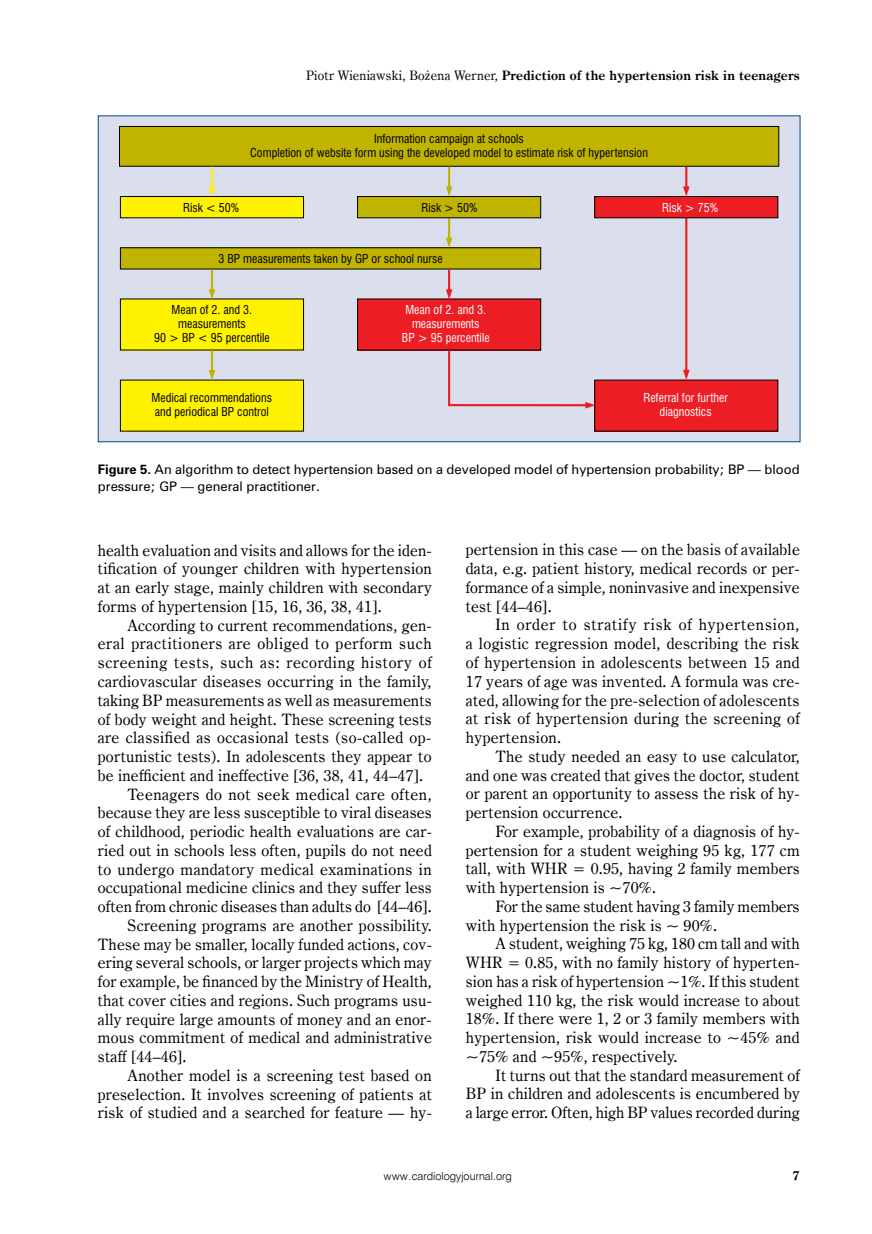
<style>
.page{position:relative;width:872px;height:1234px;background:#fff}
.page>*{position:absolute;margin:0;border:0;box-sizing:border-box;transform-origin:0 0}
.t1{font:15.75px/18.8px "Century Oldst EU";letter-spacing:.015em;color:#000;text-align:justify}
.t2{font:15.75px "Century Oldst EU";letter-spacing:.04em;color:#000}
.t3{font:15.75px "Century Oldst EU";letter-spacing:.045em;color:#000}
.t4{font:700 13.05px "Century Oldst EU";letter-spacing:.015em;color:#000}
.t5{font:700 12.75px "Century Oldst EU";color:#000}
.t6{font:12px/14.4px "Swis 721 Cn EU";color:#000;text-align:center}
.t7{font:12px/17.2px "Zurich PL";color:#000}
.t8{font:12px/14.4px "Swis 721 Cn EU";color:#fff;text-align:center}
.t9{font:10.95px "Swis 721 Lt EU";color:#000}
.s1{font-weight:400}
.s2{font-weight:700}
</style>
<div class="page">
<div style="left:98px;top:116px;width:702px;height:325px;background:#dbdeed"></div>
<svg style="left:683px;top:218px;width:6px;height:161px"></svg>
<svg style="left:446px;top:218px;width:6px;height:29px"></svg>
<div style="left:119px;top:126px;width:659px;height:40px;background:#c1b400"></div>
<div style="left:119px;top:126px;width:660px;height:41px;border:1px solid #000"></div>
<div style="left:357px;top:196px;width:183px;height:22px;background:#c1b400"></div>
<div style="left:357px;top:196px;width:184px;height:22px;border:1px solid #000"></div>
<div style="left:595px;top:196px;width:183px;height:22px;background:#ed1d24"></div>
<div style="left:594px;top:196px;width:184px;height:22px;border:1px solid #000"></div>
<div style="left:120px;top:196px;width:183px;height:22px;background:#fff200"></div>
<div style="left:120px;top:196px;width:184px;height:22px;border:1px solid #000"></div>
<svg style="left:209px;top:167px;width:6px;height:29px"></svg>
<svg style="left:446px;top:167px;width:6px;height:29px"></svg>
<svg style="left:683px;top:167px;width:6px;height:29px"></svg>
<div style="left:357px;top:299px;width:183px;height:51px;background:#ed1d24"></div>
<div style="left:595px;top:380px;width:183px;height:51px;background:#ed1d24"></div>
<div style="left:120px;top:248px;width:420px;height:21px;background:#c1b400"></div>
<div style="left:120px;top:247px;width:421px;height:22px;border:1px solid #000"></div>
<div style="left:120px;top:299px;width:183px;height:51px;background:#fff200"></div>
<div style="left:120px;top:380px;width:183px;height:51px;background:#fff200"></div>
<svg style="left:209px;top:270px;width:6px;height:29px"></svg>
<svg style="left:209px;top:350px;width:6px;height:30px"></svg>
<svg style="left:446px;top:270px;width:6px;height:29px"></svg>
<svg style="left:448px;top:350px;width:147px;height:58px"></svg>
<p class="t4" style="left:306px;top:68px;width:495px"><span class="s1">Piotr Wieniawski, Bożena Werner,</span> Prediction of the hypertension risk in teenagers</p>
<p class="t6" style="left:250px;top:131px;width:399px">Information campaign at schools<br>Completion of website form using the developed model to estimate risk of hypertension</p>
<p class="t6" style="left:183px;top:200px;width:58px">Risk &lt; 50%</p>
<p class="t6" style="left:421px;top:200px;width:58px">Risk &gt; 50%</p>
<p class="t8" style="left:662px;top:200px;width:58px">Risk &gt; 75%</p>
<p class="t6" style="left:218px;top:251px;width:226px">3 BP measurements taken by GP or school nurse</p>
<p class="t6" style="left:154px;top:302px;width:117px">Mean of 2. and 3. measurements<br>90 &gt; BP &lt; 95 percentile</p>
<p class="t8" style="left:402px;top:302px;width:89px">Mean of 2. and 3. measurements<br>BP &gt; 95 percentile</p>
<p class="t6" style="left:151px;top:390px;width:122px;text-align:left">Medical recommendations and periodical BP control</p>
<p class="t8" style="left:643px;top:390px;width:86px">Referral for further diagnostics</p>
<p class="t7" style="left:98px;top:460px;width:703px"><span class="s2">Figure 5.</span> An algorithm to detect hypertension based on a developed model of hypertension probability; BP — blood pressure; GP — general practitioner.</p>
<p class="t1" style="left:98px;top:541px;width:335px">health evaluation and visits and allows for the iden&shy;tification of younger children with hypertension at an early stage, mainly children with secondary forms of hypertension [15, 16, 36, 38, 41].</p>
<p class="t1" style="left:128px;top:616px;width:306px">According to current recommendations, gen-</p>
<p class="t2" style="left:98px;top:634px;width:335px">eral practitioners are obliged to perform such</p>
<p class="t3" style="left:98px;top:653px;width:335px">screening tests, such as: recording history of</p>
<p class="t1" style="left:98px;top:672px;width:335px">cardiovascular diseases occurring in the family,</p>
<p class="t1" style="left:98px;top:691px;width:335px">taking BP measurements as well as measurements</p>
<p class="t1" style="left:98px;top:709px;width:335px">of body weight and height. These screening tests</p>
<p class="t1" style="left:98px;top:728px;width:335px">are classified as occasional tests (so-called op-</p>
<p class="t1" style="left:98px;top:747px;width:335px">portunistic tests). In adolescents they appear to</p>
<p class="t1" style="left:98px;top:766px;width:327px">be inefficient and ineffective [36, 38, 41, 44–47].</p>
<p class="t1" style="left:128px;top:784px;width:305px">Teenagers do not seek medical care often,</p>
<p class="t1" style="left:98px;top:803px;width:336px">because they are less susceptible to viral diseases</p>
<p class="t1" style="left:98px;top:822px;width:335px">of childhood, periodic health evaluations are car-</p>
<p class="t1" style="left:98px;top:840px;width:335px">ried out in schools less often, pupils do not need</p>
<p class="t1" style="left:98px;top:859px;width:335px">to undergo mandatory medical examinations in</p>
<p class="t1" style="left:98px;top:878px;width:336px">occupational medicine clinics and they suffer less</p>
<p class="t1" style="left:98px;top:897px;width:335px">often from chronic diseases than adults do [44–46].</p>
<p class="t1" style="left:128px;top:915px;width:306px">Screening programs are another possibility.</p>
<p class="t1" style="left:98px;top:934px;width:335px">These may be smaller, locally funded actions, cov-</p>
<p class="t1" style="left:98px;top:953px;width:335px">ering several schools, or larger projects which may</p>
<p class="t1" style="left:98px;top:972px;width:335px">for example, be financed by the Ministry of Health,</p>
<p class="t1" style="left:98px;top:990px;width:335px">that cover cities and regions. Such programs usu-</p>
<p class="t1" style="left:98px;top:1009px;width:335px">ally require large amounts of money and an enor-</p>
<p class="t1" style="left:98px;top:1028px;width:335px">mous commitment of medical and administrative</p>
<p class="t1" style="left:98px;top:1047px;width:90px">staff [44–46].</p>
<p class="t1" style="left:128px;top:1065px;width:305px">Another model is a screening test based on</p>
<p class="t1" style="left:98px;top:1084px;width:335px">preselection. It involves screening of patients at</p>
<p class="t1" style="left:98px;top:1103px;width:335px">risk of studied and a searched for feature — hy-</p>
<p class="t1" style="left:466px;top:540px;width:335px">pertension in this case — on the basis of available data, e.g. patient history, medical records or per&shy;formance of a simple, noninvasive and inexpensive test [44–46].</p>
<p class="t1" style="left:466px;top:615px;width:335px;text-indent:30px">In order to stratify risk of hypertension, a logistic regression model, describing the risk of hypertension in adolescents between 15 and 17 years of age was invented. A formula was cre&shy;ated, allowing for the pre-selection of adolescents at risk of hypertension during the screening of hypertension.</p>
<p class="t1" style="left:466px;top:747px;width:335px;text-indent:30px">The study needed an easy to use calculator, and one was created that gives the doctor, student or parent an opportunity to assess the risk of hy&shy;pertension occurrence.</p>
<p class="t1" style="left:466px;top:822px;width:335px;text-indent:30px">For example, probability of a diagnosis of hy&shy;pertension for a student weighing 95 kg, 177 cm tall, with WHR = 0.95, having 2 family members with hypertension is ~70%.</p>
<p class="t1" style="left:466px;top:897px;width:335px;text-indent:30px">For the same student having 3 family members with hypertension the risk is ~ 90%.</p>
<p class="t1" style="left:466px;top:934px;width:335px;text-indent:30px">A student, weighing 75 kg, 180 cm tall and with WHR = 0.85, with no family history of hyperten&shy;sion has a risk of hypertension ~1%. If this student weighed 110 kg, the risk would increase to about 18%. If there were 1, 2 or 3 family members with hypertension, risk would increase to ~45% and ~75% and ~95%, respectively.</p>
<p class="t1" style="left:466px;top:1065px;width:335px;text-indent:30px">It turns out that the standard measurement of BP in children and adolescents is encumbered by a large error. Often, high BP values recorded during</p>
<p class="t9" style="left:384px;top:1169px;width:129px">www.cardiologyjournal.org</p>
<p class="t5" style="left:792px;top:1167px;width:9px">7</p>
</div>
